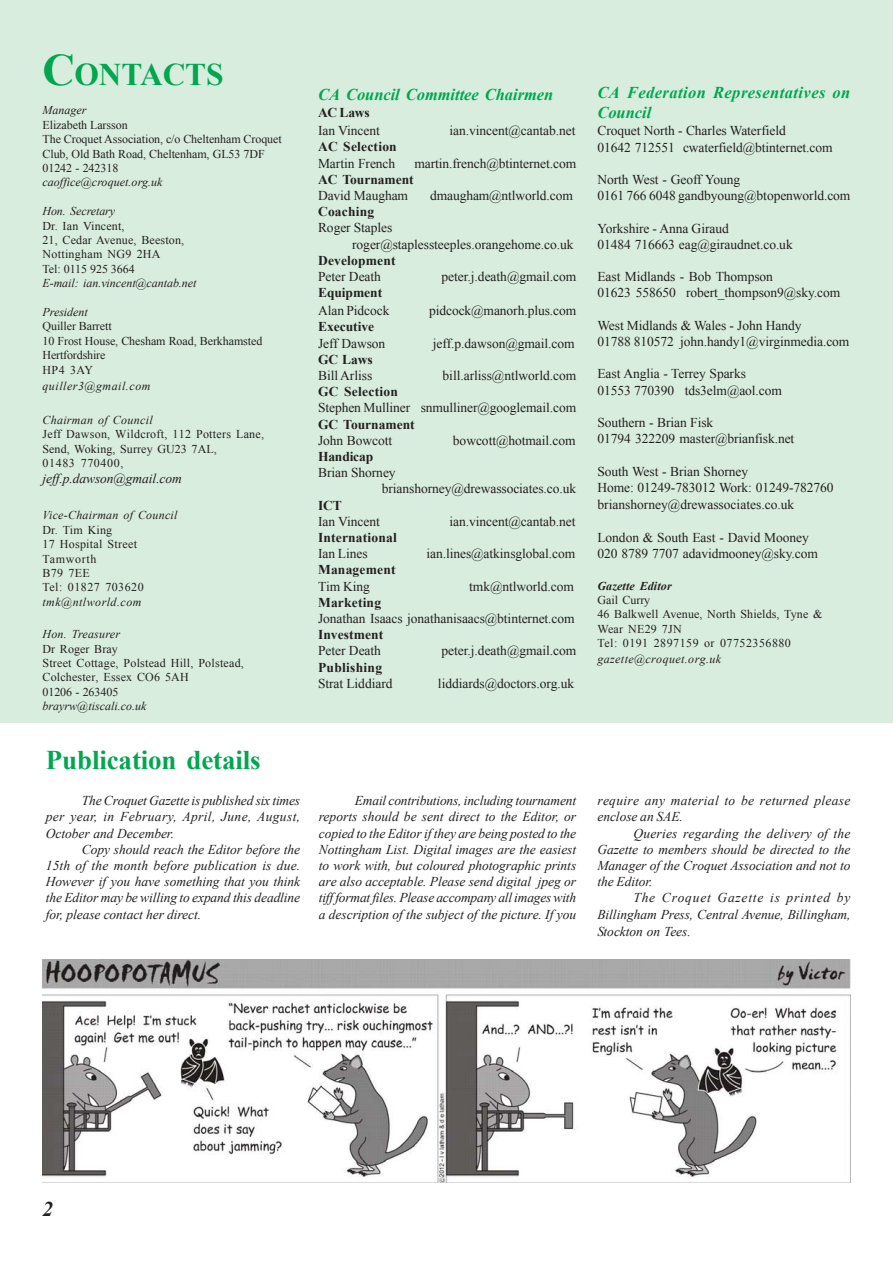
<style>
.page{position:relative;width:893px;height:1263px;background:#fff}
.page>*{position:absolute;margin:0;border:0;box-sizing:border-box;transform-origin:0 0}
.t1{font:700 31.5px "Times New Roman";letter-spacing:-.01em;color:#00a650}
.t2{font:700 27px "Times New Roman";letter-spacing:-.005em;color:#00a650}
.t3{font:italic 700 21px "Times New Roman";color:#231f20}
.t4{font:italic 700 16.5px/19.8px "Times New Roman";letter-spacing:.025em;color:#00a650}
.t5{font:italic 700 16.5px "Times New Roman";color:#00a650}
.t6{font:13.5px/16.2px "Times New Roman";letter-spacing:-.005em;color:#231f20}
.t7{font:italic 13.5px/16.2px "Times New Roman";letter-spacing:-.005em;color:#231f20;text-align:justify}
.t8{font:700 13.5px "Times New Roman";letter-spacing:.015em;color:#231f20}
.t9{font:italic 13.5px/16.2px "Times New Roman";letter-spacing:.025em;color:#231f20}
.t10{font:700 13.5px "Times New Roman";letter-spacing:-.005em;color:#231f20}
.t11{font:700 13.5px "Times New Roman";letter-spacing:-.01em;color:#231f20}
.t12{font:12px/14.4px "Times New Roman";letter-spacing:.01em;color:#231f20}
.t13{font:italic 12px "Times New Roman";letter-spacing:.01em;color:#231f20}
.t14{font:italic 12px "Times New Roman";letter-spacing:.04em;color:#231f20}
.t15{font:italic 12px "Times New Roman";letter-spacing:.03em;color:#231f20}
.t16{font:italic 700 12px "Times New Roman";letter-spacing:.01em;color:#231f20}
.s1{font-size:45px}
</style>
<div class="page">
<div style="left:0;top:0;width:893px;height:723px;background:#d8eddd"></div>
<img style="left:42px;top:959px;width:808px;height:223px">
<h1 class="t1" style="left:42px;top:56px;width:183px"><span class="s1">C</span>ONTACTS</h1>
<p class="t13" style="left:42px;top:104px;width:46px">Manager</p>
<p class="t12" style="left:42px;top:118px;width:241px">Elizabeth Larsson<br>The Croquet Association, c/o Cheltenham Croquet<br>Club, Old Bath Road, Cheltenham, GL53 7DF<br>01242 - 242318</p>
<p class="t13" style="left:42px;top:176px;width:122px">caoffice@croquet.org.uk</p>
<p class="t13" style="left:42px;top:205px;width:74px">Hon. Secretary</p>
<p class="t12" style="left:42px;top:218px;width:143px">Dr. Ian Vincent,<br>21, Cedar Avenue, Beeston,<br>Nottingham NG9 2HA<br>Tel: 0115 925 3664</p>
<p class="t13" style="left:42px;top:277px;width:155px">E-mail: ian.vincent@cantab.net</p>
<p class="t13" style="left:42px;top:305px;width:47px">President</p>
<p class="t12" style="left:42px;top:319px;width:221px">Quiller Barrett<br>10 Frost House, Chesham Road, Berkhamsted<br>Hertfordshire<br>HP4 3AY</p>
<p class="t14" style="left:42px;top:380px;width:110px">quiller3@gmail.com</p>
<p class="t13" style="left:42px;top:413px;width:112px">Chairman of Council</p>
<p class="t12" style="left:42px;top:427px;width:223px">Jeff Dawson, Wildcroft, 112 Potters Lane,<br>Send, Woking, Surrey GU23 7AL,<br>01483 770400,</p>
<p class="t7" style="left:42px;top:470px;width:141px">jeff.p.dawson@gmail.com</p>
<p class="t13" style="left:42px;top:509px;width:137px">Vice-Chairman of Council</p>
<p class="t12" style="left:42px;top:523px;width:103px">Dr. Tim King<br>17 Hospital Street<br>Tamworth<br>B79 7EE<br>Tel: 01827 703620</p>
<p class="t14" style="left:42px;top:595px;width:101px">tmk@ntlworld.com</p>
<p class="t13" style="left:42px;top:628px;width:79px">Hon. Treasurer</p>
<p class="t12" style="left:42px;top:641px;width:203px">Dr Roger Bray<br>Street Cottage, Polstead Hill, Polstead,<br>Colchester, Essex CO6 5AH<br>01206 - 263405</p>
<p class="t13" style="left:42px;top:700px;width:106px">brayrw@tiscali.co.uk</p>
<h2 class="t2" style="left:46px;top:745px;width:216px">Publication details</h2>
<p class="t7" style="left:46px;top:793px;width:256px;text-indent:36px">The Croquet Gazette is published six times per year, in February, April, June, August, October and December.</p>
<p class="t7" style="left:46px;top:841px;width:256px;text-indent:36px">Copy should reach the Editor before the 15th of the month before publication is due.<br>However if you have something that you think the Editor may be willing to expand this deadline for, please contact her direct.</p>
<p class="t5" style="left:318px;top:85px;width:237px">CA Council Committee Chairmen</p>
<p class="t8" style="left:318px;top:105px;width:53px">AC Laws</p>
<p class="t6" style="left:318px;top:122px;width:63px">Ian Vincent</p>
<p class="t6" style="left:449px;top:122px;width:128px">ian.vincent@cantab.net</p>
<p class="t8" style="left:318px;top:139px;width:80px">AC Selection</p>
<p class="t6" style="left:318px;top:155px;width:79px">Martin French</p>
<p class="t6" style="left:414px;top:155px;width:163px">martin.french@btinternet.com</p>
<p class="t8" style="left:318px;top:172px;width:97px">AC Tournament</p>
<p class="t6" style="left:318px;top:187px;width:92px">David Maugham</p>
<p class="t6" style="left:430px;top:187px;width:144px">dmaugham@ntlworld.com</p>
<p class="t8" style="left:318px;top:204px;width:58px">Coaching</p>
<p class="t6" style="left:352px;top:220px;width:223px;text-indent:-34px">Roger Staples roger@staplessteeples.orangehome.co.uk</p>
<p class="t8" style="left:318px;top:253px;width:79px">Development</p>
<p class="t6" style="left:318px;top:268px;width:64px">Peter Death</p>
<p class="t6" style="left:441px;top:268px;width:136px">peter.j.death@gmail.com</p>
<p class="t10" style="left:318px;top:285px;width:66px">Equipment</p>
<p class="t6" style="left:318px;top:302px;width:73px">Alan Pidcock</p>
<p class="t6" style="left:429px;top:302px;width:149px">pidcock@manorh.plus.com</p>
<p class="t8" style="left:318px;top:319px;width:58px">Executive</p>
<p class="t6" style="left:318px;top:335px;width:69px">Jeff Dawson</p>
<p class="t6" style="left:433px;top:335px;width:143px">jeff.p.dawson@gmail.com</p>
<p class="t8" style="left:318px;top:352px;width:56px">GC Laws</p>
<p class="t6" style="left:318px;top:367px;width:56px">Bill Arliss</p>
<p class="t6" style="left:443px;top:367px;width:135px">bill.arliss@ntlworld.com</p>
<p class="t8" style="left:318px;top:384px;width:81px">GC Selection</p>
<p class="t6" style="left:318px;top:400px;width:260px">Stephen Mulliner snmulliner@googlemail.com</p>
<p class="t8" style="left:318px;top:417px;width:98px">GC Tournament</p>
<p class="t6" style="left:318px;top:432px;width:76px">John Bowcott</p>
<p class="t6" style="left:453px;top:432px;width:124px">bowcott@hotmail.com</p>
<p class="t11" style="left:318px;top:449px;width:57px">Handicap</p>
<p class="t6" style="left:382px;top:465px;width:196px;text-indent:-64px">Brian Shorney brianshorney@drewassociates.co.uk</p>
<p class="t8" style="left:318px;top:498px;width:25px">ICT</p>
<p class="t6" style="left:318px;top:513px;width:63px">Ian Vincent</p>
<p class="t6" style="left:449px;top:513px;width:128px">ian.vincent@cantab.net</p>
<p class="t8" style="left:318px;top:530px;width:80px">International</p>
<p class="t6" style="left:318px;top:546px;width:51px">Ian Lines</p>
<p class="t6" style="left:426px;top:546px;width:151px">ian.lines@atkinsglobal.com</p>
<p class="t8" style="left:318px;top:562px;width:79px">Management</p>
<p class="t6" style="left:318px;top:578px;width:53px">Tim King</p>
<p class="t6" style="left:469px;top:578px;width:106px">tmk@ntlworld.com</p>
<p class="t8" style="left:318px;top:595px;width:65px">Marketing</p>
<p class="t6" style="left:318px;top:610px;width:258px">Jonathan Isaacs jonathanisaacs@btinternet.com</p>
<p class="t8" style="left:318px;top:627px;width:67px">Investment</p>
<p class="t6" style="left:318px;top:643px;width:64px">Peter Death</p>
<p class="t6" style="left:441px;top:643px;width:136px">peter.j.death@gmail.com</p>
<p class="t8" style="left:318px;top:660px;width:66px">Publishing</p>
<p class="t6" style="left:318px;top:675px;width:76px">Strat Liddiard</p>
<p class="t6" style="left:438px;top:675px;width:138px">liddiards@doctors.org.uk</p>
<p class="t4" style="left:597px;top:83px;width:254px">CA Federation Representatives on<br>Council</p>
<p class="t6" style="left:597px;top:123px;width:237px">Croquet North - Charles Waterfield<br>01642 712551 cwaterfield@btinternet.com</p>
<p class="t6" style="left:597px;top:171px;width:255px">North West - Geoff Young<br>0161 766 6048 gandbyoung@btopenworld.com</p>
<p class="t6" style="left:597px;top:220px;width:197px">Yorkshire - Anna Giraud<br>01484 716663 eag@giraudnet.co.uk</p>
<p class="t6" style="left:597px;top:269px;width:244px">East Midlands - Bob Thompson<br>01623 558650 robert_thompson9@sky.com</p>
<p class="t6" style="left:597px;top:317px;width:254px">West Midlands &amp; Wales - John Handy<br>01788 810572 john.handy1@virginmedia.com</p>
<p class="t6" style="left:597px;top:366px;width:186px">East Anglia - Terrey Sparks<br>01553 770390 tds3elm@aol.com</p>
<p class="t6" style="left:597px;top:414px;width:198px">Southern - Brian Fisk<br>01794 322209 master@brianfisk.net</p>
<p class="t6" style="left:597px;top:463px;width:238px;line-height:16.8px">South West - Brian Shorney<br>Home: 01249-783012 Work: 01249-782760 brianshorney@drewassociates.co.uk</p>
<p class="t6" style="left:597px;top:530px;width:222px">London &amp; South East - David Mooney<br>020 8789 7707 adavidmooney@sky.com</p>
<p class="t16" style="left:597px;top:579px;width:76px">Gazette Editor</p>
<p class="t12" style="left:597px;top:593px;width:227px">Gail Curry<br>46 Balkwell Avenue, North Shields, Tyne &amp;<br>Wear NE29 7JN<br>Tel: 0191 2897159 or 07752356880</p>
<p class="t15" style="left:597px;top:652px;width:125px">gazette@croquet.org.uk</p>
<p class="t7" style="left:319px;top:792px;width:259px;text-indent:36px">Email contributions, including tournament reports should be sent direct to the Editor, or copied to the Editor if they are being posted to the Nottingham List. Digital images are the easiest to work with, but coloured photographic prints are also acceptable. Please send digital jpeg or tiff format files. Please accompany all images with a description of the subject of the picture. If you</p>
<p class="t9" style="left:597px;top:792px;width:254px">require any material to be returned please enclose an SAE.</p>
<p class="t7" style="left:597px;top:825px;width:255px;text-indent:36px">Queries regarding the delivery of the Gazette to members should be directed to the Manager of the Croquet Association and not to the Editor.</p>
<p class="t7" style="left:597px;top:889px;width:255px;line-height:16.8px;text-indent:36px">The Croquet Gazette is printed by Billingham Press, Central Avenue, Billingham, Stockton on Tees.</p>
<h3 class="t3" style="left:42px;top:1197px;width:12px">2</h3>
</div>
